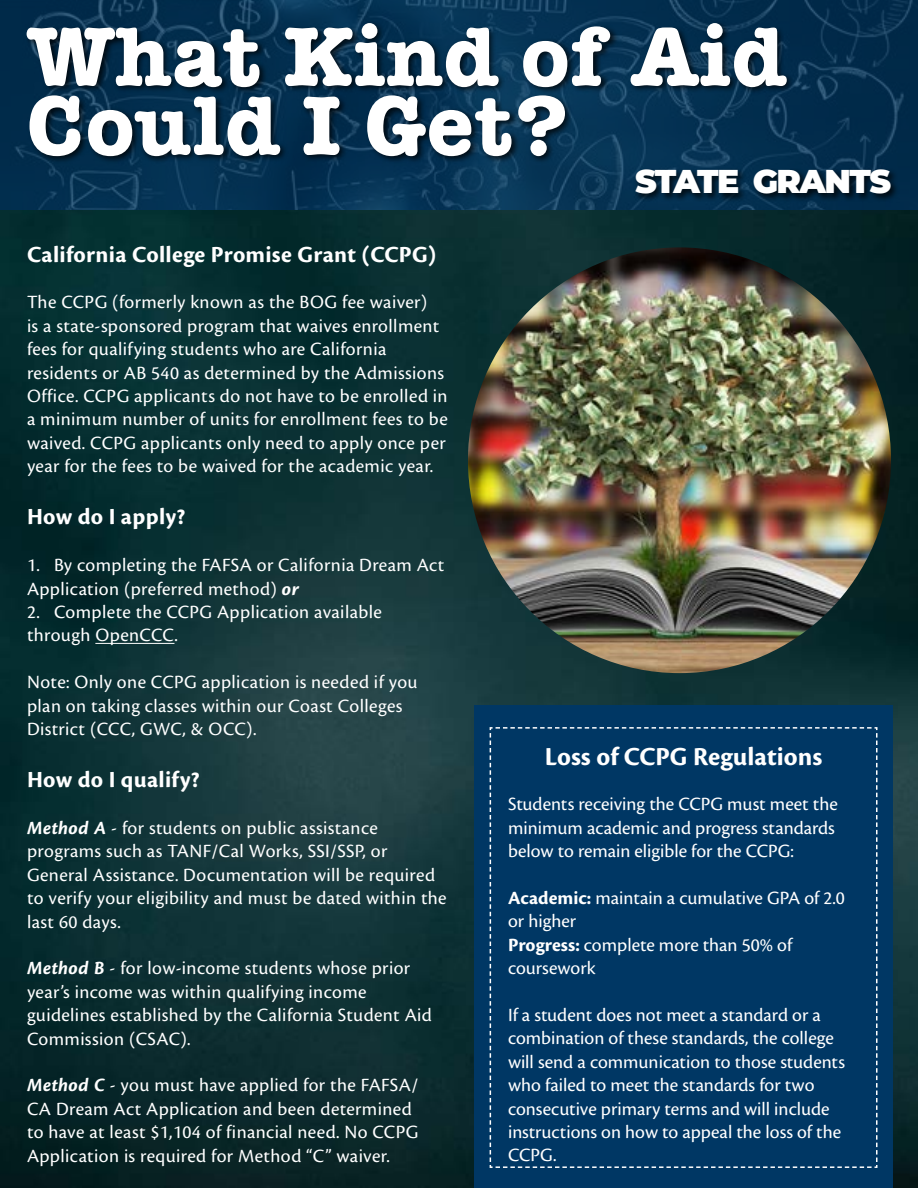
<style>
.page{position:relative;width:918px;height:1188px;background:#fff}
.page>*{position:absolute;margin:0;border:0;box-sizing:border-box;transform-origin:0 0}
.t1{font:700 84px/69px "American Typewriter ITC Pro";letter-spacing:.02em;color:#fff}
.t2{font:900 33px "Montserrat";letter-spacing:-.05em;color:#fff}
.Call_Out_Text_headin{font:700 27px "Cronos Pro";letter-spacing:.005em;color:#fff}
.Heading{font:700 24px "Cronos Pro";letter-spacing:.015em;color:#fff}
.Body_Copy{font:19.5px/23.4px "Cronos Pro";letter-spacing:.02em;color:#fff}
.Call_Out_Text{font:19.5px/23.4px "Cronos Pro";color:#fff}
.s1{font-weight:700;font-style:italic}
.s2{font-weight:700}
</style>
<div class="page">
<img style="left:0;top:209px;width:918px;height:979px">
<img style="left:0;top:0;width:918px;height:209px">
<hr style="left:95px;top:643px;width:79px;height:1px;background:#fff">
<div style="left:26px;top:21px;width:768px;height:144px;background:#000;opacity:.75"></div>
<div style="left:633px;top:167px;width:267px;height:36px;background:#000;opacity:.75"></div>
<img style="left:468px;top:247px;width:423px;height:426px">
<div style="left:475px;top:705px;width:418px;height:483px;background:#003764"></div>
<svg style="left:489px;top:727px;width:389px;height:441px"></svg>
<p class="t1" style="left:27px;top:23px;width:760px">What Kind of Aid<br>Could I Get?</p>
<p class="t2" style="left:635px;top:156px;width:257px">STATE GRANTS</p>
<p class="Heading" style="left:27px;top:240px;width:411px">California College Promise Grant (CCPG)</p>
<p class="Body_Copy" style="left:27px;top:291px;width:422px">The CCPG (formerly known as the BOG fee waiver)<br>is a state-sponsored program that waives enrollment fees for qualifying students who are California residents or AB 540 as determined by the Admissions Office. CCPG applicants do not have to be enrolled in a minimum number of units for enrollment fees to be waived. CCPG applicants only need to apply once per year for the fees to be waived for the academic year.</p>
<p class="Heading" style="left:27px;top:503px;width:160px">How do I apply?</p>
<p class="Body_Copy" style="left:27px;top:554px;width:419px">1. By completing the FAFSA or California Dream Act<br>Application (preferred method) <span class="s1">or</span></p>
<p class="Body_Copy" style="left:27px;top:600px;width:357px">2. Complete the CCPG Application available through OpenCCC.</p>
<p class="Body_Copy" style="left:27px;top:671px;width:392px">Note: Only one CCPG application is needed if you plan on taking classes within our Coast Colleges<br>District (CCC, GWC, &amp; OCC).</p>
<p class="Heading" style="left:27px;top:766px;width:174px">How do I qualify?</p>
<p class="Body_Copy" style="left:27px;top:816px;width:421px"><span class="s1">Method A</span> - for students on public assistance programs such as TANF/Cal Works, SSI/SSP, or General Assistance. Documentation will be required to verify your eligibility and must be dated within the last 60 days.</p>
<p class="Body_Copy" style="left:27px;top:957px;width:407px"><span class="s1">Method B</span> - for low-income students whose prior year’s income was within qualifying income guidelines established by the California Student Aid Commission (CSAC).</p>
<p class="Body_Copy" style="left:27px;top:1074px;width:393px"><span class="s1">Method C</span> - you must have applied for the FAFSA/ CA Dream Act Application and been determined to have at least $1,104 of financial need. No CCPG Application is required for Method “C” waiver.</p>
<p class="Call_Out_Text_headin" style="left:545px;top:741px;width:279px">Loss of CCPG Regulations</p>
<p class="Call_Out_Text" style="left:508px;top:793px;width:331px">Students receiving the CCPG must meet the minimum academic and progress standards below to remain eligible for the CCPG:</p>
<p class="Call_Out_Text" style="left:508px;top:886px;width:338px"><span class="s2">Academic:</span> maintain a cumulative GPA of 2.0 or higher</p>
<p class="Call_Out_Text" style="left:508px;top:933px;width:286px"><span class="s2">Progress:</span> complete more than 50% of coursework</p>
<p class="Call_Out_Text" style="left:508px;top:1003px;width:338px">If a student does not meet a standard or a combination of these standards, the college will send a communication to those students who failed to meet the standards for two consecutive primary terms and will include instructions on how to appeal the loss of the CCPG.</p>
</div>
